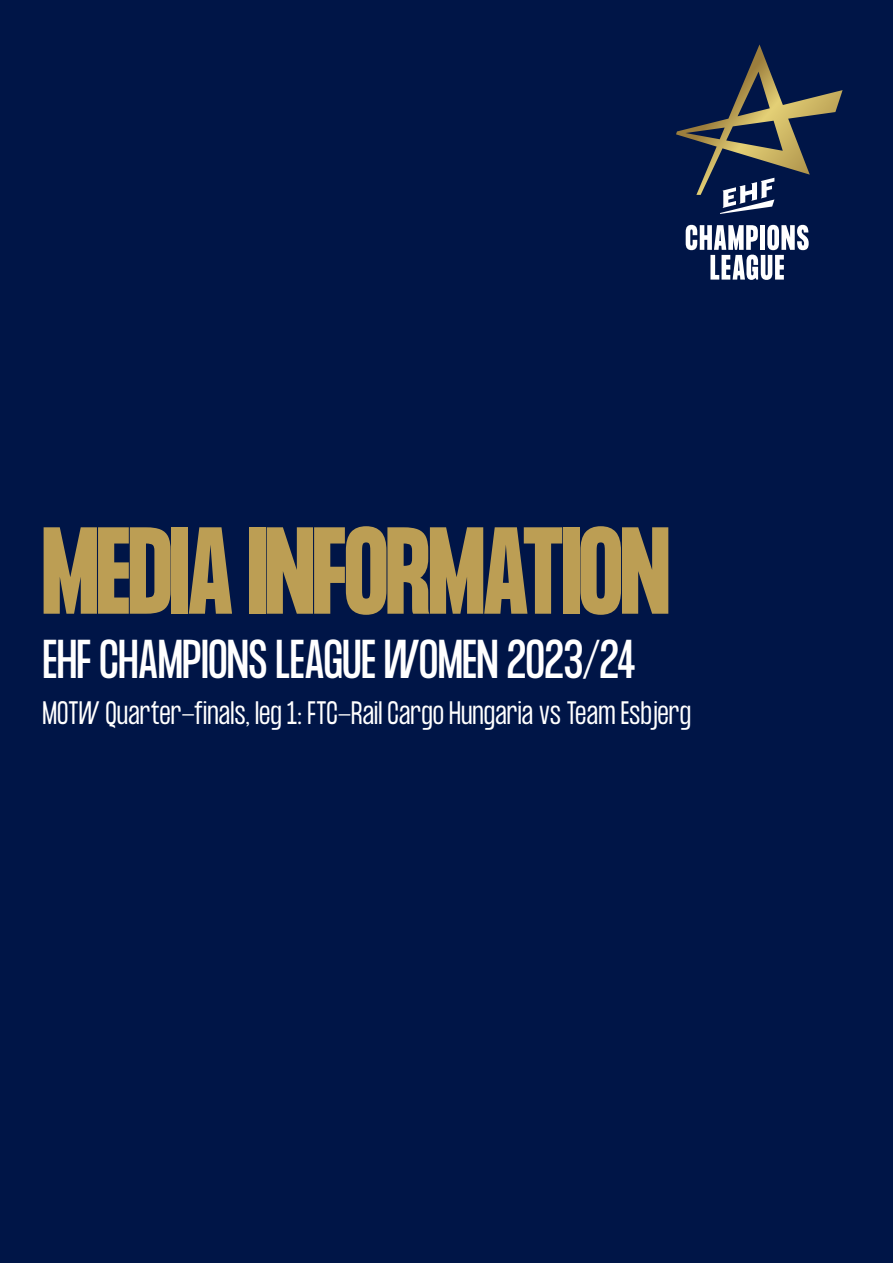
<style>
.page{position:relative;width:893px;height:1263px;background:#001547}
.page>*{position:absolute;margin:0;border:0;box-sizing:border-box;transform-origin:0 0}
.t1{font:700 108px "Formula Condensed";letter-spacing:-.01em;color:#bc9e54}
.t2{font:48px "Formula Condensed";letter-spacing:-.005em;color:#fff}
.Body{font:300 28.5px "Formula Condensed";color:#fff}
</style>
<div class="page">
<svg style="left:686px;top:225px;width:123px;height:55px"></svg>
<svg style="left:676px;top:44px;width:167px;height:170px"></svg>
<p class="t1" style="left:43px;top:507px;width:628px">MEDIA INFORMATION</p>
<p class="t2" style="left:43px;top:630px;width:595px">EHF CHAMPIONS LEAGUE WOMEN 2023/24</p>
<p class="Body" style="left:43px;top:696px;width:650px">MOTW Quarter-finals, leg 1: FTC-Rail Cargo Hungaria vs Team Esbjerg</p>
</div>
